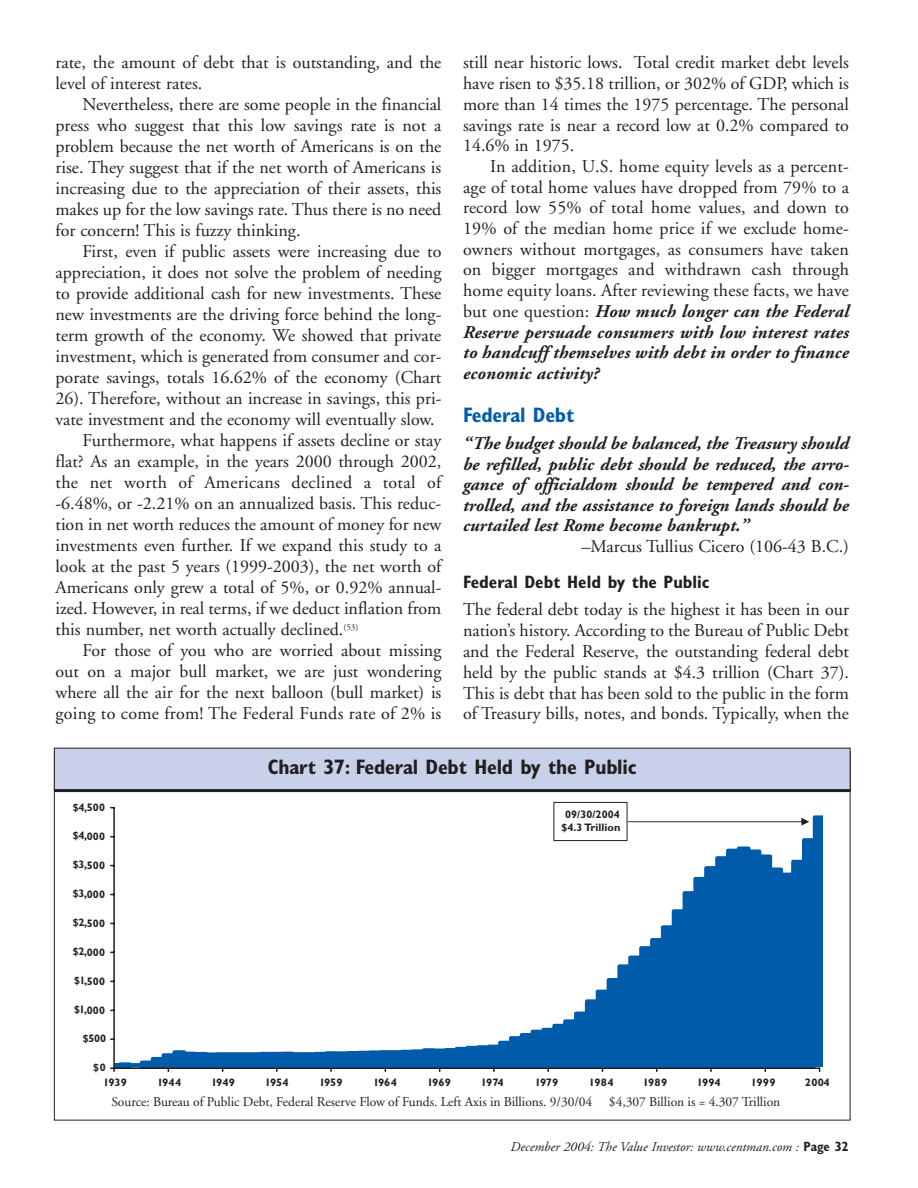
<style>
.page{position:relative;width:918px;height:1188px;background:#fff}
.page>*{position:absolute;margin:0;border:0;box-sizing:border-box;transform-origin:0 0}
.t1{font:700 condensed 21px "Gill Sans";letter-spacing:-.01em;color:#231f20}
.t2{font:700 condensed 21px "Gill Sans";letter-spacing:-.01em;color:#005cab}
.t3{font:18px/20.7px "Adobe Garamond";color:#231f20;text-align:justify}
.t4{font:italic 700 18px/20.5px "Adobe Garamond";color:#231f20;text-align:justify}
.t5{font:18px "Adobe Garamond";letter-spacing:.02em;color:#231f20}
.t6{font:700 condensed 18px "Gill Sans";color:#231f20}
.t7{font:13.5px "Adobe Garamond";letter-spacing:-.005em;color:#231f20}
.t8{font:italic 13.5px "Adobe Garamond";color:#231f20}
.t9{font:700 10.8px/13.2px "Gill Sans";color:#231f20;text-align:center}
.s1{font-weight:700;font-style:italic}
.s2{font-family:"Gill Sans";font-weight:700;font-style:normal;font-stretch:condensed}
</style>
<div class="page">
<div style="left:553px;top:802px;width:74px;height:39px;background:#fff;border:1px solid #231f20"></div>
<svg style="left:110px;top:806px;width:711px;height:266px"></svg>
<svg style="left:627px;top:815px;width:195px;height:252px"></svg>
<div style="left:54px;top:748px;width:796px;height:43px;background:#c9d0ea"></div>
<hr style="left:54px;top:789px;width:796px;height:3px;background:#231f20">
<p class="t3" style="left:56px;top:54px;width:387px">rate, the amount of debt that is outstanding, and the level of interest rates.</p>
<p class="t3" style="left:55px;top:96px;width:387px;text-indent:27px">Nevertheless, there are some people in the financial press who suggest that this low savings rate is not a problem because the net worth of Americans is on the rise. They suggest that if the net worth of Americans is increasing due to the appreciation of their assets, this makes up for the low savings rate. Thus there is no need for concern! This is fuzzy thinking.</p>
<p class="t3" style="left:82px;top:243px;width:360px">First, even if public assets were increasing due to</p>
<p class="t3" style="left:55px;top:264px;width:387px">appreciation, it does not solve the problem of needing</p>
<p class="t3" style="left:55px;top:285px;width:387px">to provide additional cash for new investments. These</p>
<p class="t3" style="left:55px;top:306px;width:387px">new investments are the driving force behind the long-</p>
<p class="t3" style="left:55px;top:327px;width:387px">term growth of the economy. We showed that private</p>
<p class="t3" style="left:55px;top:348px;width:387px">investment, which is generated from consumer and cor-</p>
<p class="t3" style="left:55px;top:369px;width:387px">porate savings, totals 16.62% of the economy (Chart</p>
<p class="t3" style="left:55px;top:390px;width:387px">26). Therefore, without an increase in savings, this pri-</p>
<p class="t3" style="left:55px;top:411px;width:381px">vate investment and the economy will eventually slow.</p>
<p class="t3" style="left:82px;top:432px;width:360px">Furthermore, what happens if assets decline or stay</p>
<p class="t3" style="left:55px;top:453px;width:387px">flat? As an example, in the years 2000 through 2002,</p>
<p class="t5" style="left:55px;top:476px;width:387px">the net worth of Americans declined a total of</p>
<p class="t3" style="left:55px;top:495px;width:387px">-6.48%, or -2.21% on an annualized basis. This reduc-</p>
<p class="t3" style="left:55px;top:516px;width:387px">tion in net worth reduces the amount of money for new</p>
<p class="t3" style="left:55px;top:537px;width:387px">investments even further. If we expand this study to a</p>
<p class="t3" style="left:55px;top:558px;width:387px">look at the past 5 years (1999-2003), the net worth of</p>
<p class="t3" style="left:55px;top:579px;width:387px">Americans only grew a total of 5%, or 0.92% annual-</p>
<p class="t3" style="left:55px;top:600px;width:387px">ized. However, in real terms, if we deduct inflation from</p>
<p class="t3" style="left:55px;top:621px;width:304px">this number, net worth actually declined.<sup>(53)</sup></p>
<p class="t3" style="left:82px;top:642px;width:360px">For those of you who are worried about missing</p>
<p class="t3" style="left:56px;top:663px;width:387px">out on a major bull market, we are just wondering</p>
<p class="t3" style="left:56px;top:684px;width:387px">where all the air for the next balloon (bull market) is</p>
<p class="t3" style="left:56px;top:705px;width:387px">going to come from! The Federal Funds rate of 2% is</p>
<p class="t3" style="left:463px;top:54px;width:387px">still near historic lows. Total credit market debt levels have risen to $35.18 trillion, or 302% of GDP, which is more than 14 times the 1975 percentage. The personal savings rate is near a record low at 0.2% compared to 14.6% in 1975.</p>
<p class="t3" style="left:463px;top:158px;width:388px;text-indent:27px">In addition, U.S. home equity levels as a percent&shy;age of total home values have dropped from 79% to a record low 55% of total home values, and down to 19% of the median home price if we exclude home&shy;owners without mortgages, as consumers have taken on bigger mortgages and withdrawn cash through home equity loans. After reviewing these facts, we have but one question: <span class="s1">How much longer can the Federal Reserve persuade consumers with low interest rates to handcuff themselves with debt in order to finance economic activity?</span></p>
<p class="t2" style="left:463px;top:408px;width:113px">Federal Debt</p>
<p class="t4" style="left:463px;top:435px;width:387px">“The budget should be balanced, the Treasury should be refilled, public debt should be reduced, the arro&shy;gance of officialdom should be tempered and con&shy;trolled, and the assistance to foreign lands should be curtailed lest Rome become bankrupt.”</p>
<p class="t3" style="left:581px;top:538px;width:269px">–Marcus Tullius Cicero (106-43 B.C.)</p>
<p class="t6" style="left:463px;top:576px;width:248px">Federal Debt Held by the Public</p>
<p class="t3" style="left:463px;top:601px;width:387px">The federal debt today is the highest it has been in our nation’s history. According to the Bureau of Public Debt and the Federal Reserve, the outstanding federal debt held by the public stands at $4.3 trillion (Chart 37).<br>This is debt that has been sold to the public in the form of Treasury bills, notes, and bonds. Typically, when the</p>
<p class="t9" style="left:73px;top:802px;width:34px">$4,500</p>
<p class="t9" style="left:73px;top:831px;width:34px">$4,000</p>
<p class="t9" style="left:73px;top:859px;width:34px">$3,500</p>
<p class="t9" style="left:73px;top:889px;width:34px">$3,000</p>
<p class="t9" style="left:73px;top:917px;width:34px">$2,500</p>
<p class="t9" style="left:73px;top:946px;width:34px">$2,000</p>
<p class="t9" style="left:74px;top:975px;width:32px">$1,500</p>
<p class="t9" style="left:74px;top:1004px;width:32px">$1,000</p>
<p class="t9" style="left:83px;top:1033px;width:25px">$500</p>
<p class="t9" style="left:93px;top:1062px;width:14px">$0</p>
<p class="t1" style="left:268px;top:760px;width:370px">Chart 37: Federal Debt Held by the Public</p>
<p class="t9" style="left:562px;top:809px;width:60px">09/30/2004 $4.3 Trillion</p>
<p class="t9" style="left:103px;top:1077px;width:25px">1939</p>
<p class="t9" style="left:157px;top:1077px;width:26px">1944</p>
<p class="t9" style="left:211px;top:1077px;width:25px">1949</p>
<p class="t9" style="left:265px;top:1077px;width:25px">1954</p>
<p class="t9" style="left:319px;top:1077px;width:25px">1959</p>
<p class="t9" style="left:373px;top:1077px;width:26px">1964</p>
<p class="t9" style="left:427px;top:1077px;width:26px">1969</p>
<p class="t9" style="left:481px;top:1077px;width:24px">1974</p>
<p class="t9" style="left:535px;top:1077px;width:25px">1979</p>
<p class="t9" style="left:589px;top:1077px;width:26px">1984</p>
<p class="t9" style="left:643px;top:1077px;width:26px">1989</p>
<p class="t9" style="left:697px;top:1077px;width:25px">1994</p>
<p class="t9" style="left:751px;top:1077px;width:26px">1999</p>
<p class="t9" style="left:805px;top:1077px;width:26px">2004</p>
<p class="t7" style="left:112px;top:1097px;width:670px">Source: Bureau of Public Debt, Federal Reserve Flow of Funds. Left Axis in Billions. 9/30/04 $4,307 Billion is = 4.307 Trillion</p>
<p class="t8" style="left:511px;top:1141px;width:340px">December 2004: The Value Investor: www.centman.com : <span class="s2">Page 32</span></p>
</div>
